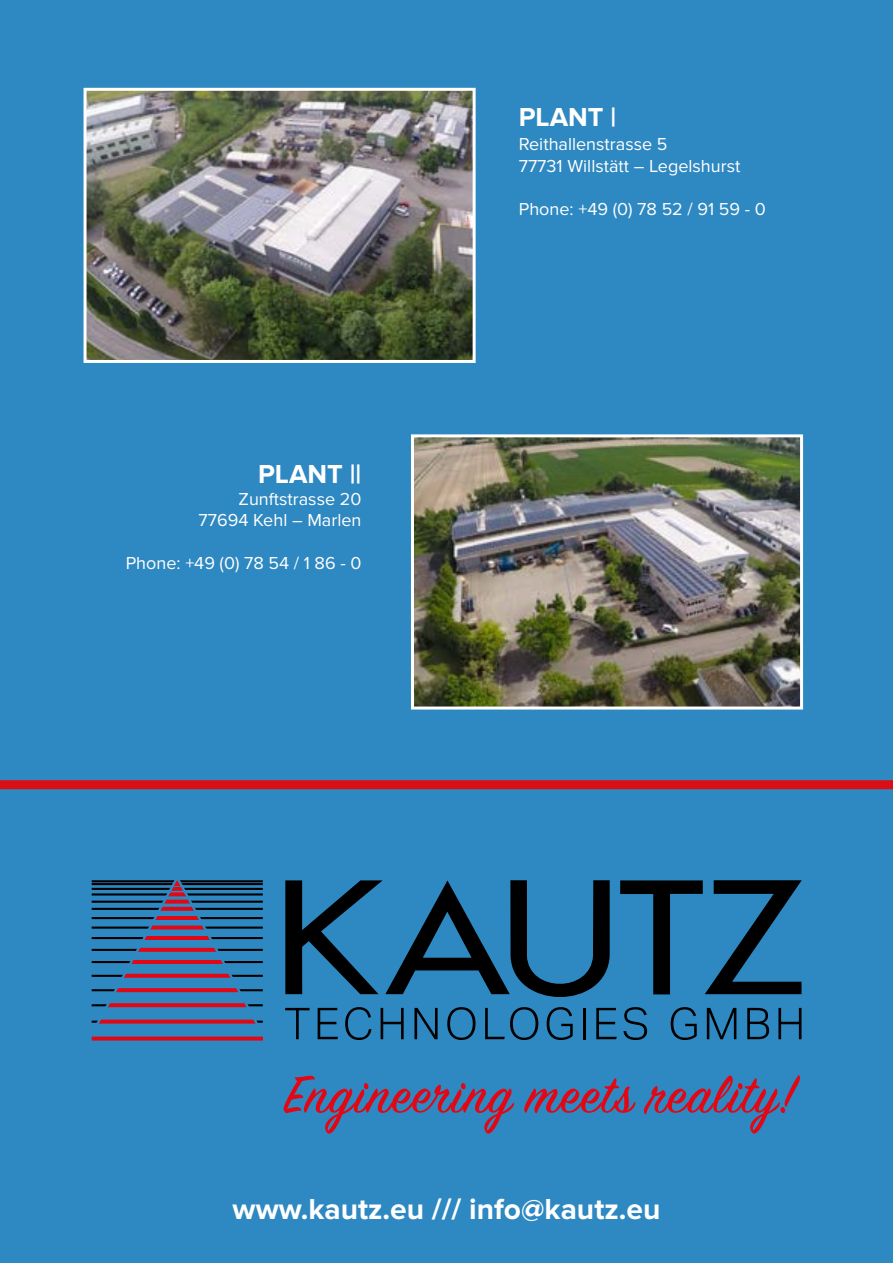
<style>
.page{position:relative;width:893px;height:1263px;background:#2e88c1}
.page>*{position:absolute;margin:0;border:0;box-sizing:border-box;transform-origin:0 0}
.t1{font:700 30px "Proxima Nova";color:#fff}
.t2{font:700 27px "Proxima Nova";color:#fff}
.t3{font:18px/21.6px "Proxima Nova";color:#fff}
</style>
<div class="page">
<svg style="left:285px;top:880px;width:517px;height:160px"></svg>
<svg style="left:283px;top:1076px;width:231px;height:58px"></svg>
<svg style="left:524px;top:1078px;width:111px;height:35px"></svg>
<svg style="left:643px;top:1075px;width:157px;height:59px"></svg>
<svg style="left:92px;top:1036px;width:171px;height:4px"></svg>
<svg style="left:91px;top:880px;width:172px;height:144px"></svg>
<div style="left:0;top:780px;width:893px;height:9px;background:#db0e16"></div>
<img style="left:88px;top:92px;width:384px;height:267px">
<div style="left:84px;top:88px;width:392px;height:275px;border:3px solid #fff"></div>
<img style="left:415px;top:438px;width:384px;height:267px">
<div style="left:411px;top:434px;width:392px;height:275px;border:3px solid #fff"></div>
<h2 class="t2" style="left:258px;top:458px;width:105px">PLANT ||</h2>
<p class="t3" style="left:199px;top:488px;width:164px;text-align:right">Zunftstrasse 20<br>77694 Kehl – Marlen</p>
<p class="t3" style="left:126px;top:553px;width:237px">Phone: +49 (0) 78 54 / 1 86 - 0</p>
<h2 class="t2" style="left:519px;top:101px;width:99px">PLANT |</h2>
<p class="t3" style="left:519px;top:134px;width:223px">Reithallenstrasse 5<br>77731 Willstätt – Legelshurst</p>
<p class="t3" style="left:519px;top:199px;width:249px">Phone: +49 (0) 78 52 / 91 59 - 0</p>
<h1 class="t1" style="left:233px;top:1191px;width:429px">www.kautz.eu /// info@kautz.eu</h1>
</div>
